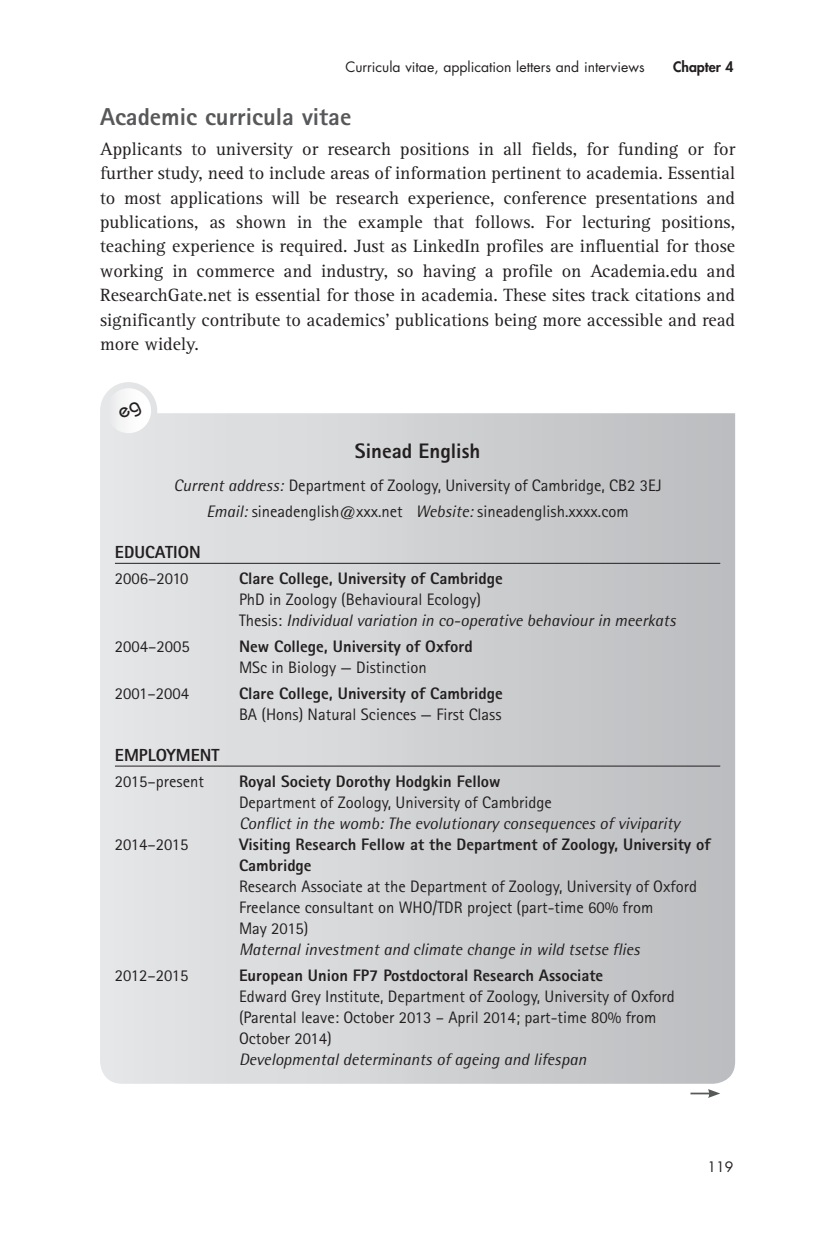
<style>
.page{position:relative;width:840px;height:1235px;background:#fff}
.page>*{position:absolute;margin:0;border:0;box-sizing:border-box;transform-origin:0 0}
.t1{font:800 24.5px "Rotis Sans Serif Std";color:#57585a}
.t2{font:800 21px "Rotis Sans Serif Std";color:#231f20}
.t3{font:18.38px/24.5px "Rotis Serif Std";color:#231f20;text-align:justify}
.t4{font:800 17.5px "Rotis Sans Serif Std";color:#231f20}
.t5{font:16.62px/21px "Rotis Sans Serif Std";color:#231f20}
.t6{font:800 16.62px/21px "Rotis Sans Serif Std";color:#231f20}
.t7{font:italic 16.62px "Rotis Semi Sans Std";color:#231f20}
.t8{font:14px "Futura Std";color:#231f20}
.t9{font:800 14px "Futura Std";color:#231f20}
.s1{font-family:"Rotis Semi Sans Std";font-style:italic}
.s2{font-family:"Rotis Sans Serif Std";font-style:normal}
</style>
<div class="page">
<svg style="left:100px;top:382px;width:635px;height:702px;background:#d2d3d5"></svg>
<div style="left:106px;top:388px;width:45px;height:45px;background:linear-gradient(to right,#e9eaeb,#fff);border-radius:22px"></div>
<hr style="left:115px;top:563px;width:605px;height:1px;background:#231f20">
<hr style="left:115px;top:766px;width:605px;height:1px;background:#231f20">
<hr style="left:690px;top:1092px;width:21px;height:2px;background:#57585a">
<svg style="left:708px;top:1089px;width:12px;height:9px"></svg>
<svg style="left:118px;top:400px;width:25px;height:18px"></svg>
<p class="t8" style="left:345px;top:58px;width:301px">Curricula vitae, application letters and interviews</p>
<p class="t9" style="left:673px;top:58px;width:62px">Chapter 4</p>
<h1 class="t1" style="left:100px;top:101px;width:253px">Academic curricula vitae</h1>
<p class="t3" style="left:100px;top:137px;width:637px">Applicants to university or research positions in all fields, for funding or for further study, need to include areas of information pertinent to academia. Essential to most applications will be research experience, conference presentations and publications, as shown in the example that follows. For lecturing positions, teaching experience is required. Just as LinkedIn profiles are influential for those working in commerce and industry, so having a profile on Academia.edu and ResearchGate.net is essential for those in academia. These sites track citations and significantly contribute to academics’ publications being more accessible and read more widely.</p>
<p class="t2" style="left:355px;top:437px;width:127px">Sinead English</p>
<p class="t5" style="left:174px;top:472px;width:489px;line-height:25.9px;text-align:center"><span class="s1">Current address:</span> Department of Zoology, University of Cambridge, CB2 3EJ<br><span class="s1">Email:</span> sineadenglish@xxx.net <span class="s1">Website:</span> sineadenglish.xxxx.com</p>
<p class="t4" style="left:115px;top:541px;width:87px">EDUCATION</p>
<p class="t5" style="left:115px;top:568px;width:75px">2006–2010</p>
<p class="t6" style="left:239px;top:567px;width:265px">Clare College, University of Cambridge</p>
<p class="t5" style="left:239px;top:589px;width:244px">PhD in Zoology (Behavioural Ecology)</p>
<p class="t7" style="left:239px;top:610px;width:438px"><span class="s2">Thesis:</span> Individual variation in co-operative behaviour in meerkats</p>
<p class="t5" style="left:115px;top:636px;width:76px">2004–2005</p>
<p class="t6" style="left:239px;top:635px;width:235px">New College, University of Oxford</p>
<p class="t5" style="left:239px;top:657px;width:189px">MSc in Biology — Distinction</p>
<p class="t5" style="left:115px;top:682px;width:76px">2001–2004</p>
<p class="t6" style="left:239px;top:682px;width:265px">Clare College, University of Cambridge</p>
<p class="t5" style="left:239px;top:703px;width:264px">BA (Hons) Natural Sciences — First Class</p>
<p class="t4" style="left:115px;top:743px;width:106px">EMPLOYMENT</p>
<p class="t5" style="left:115px;top:770px;width:90px">2015–present</p>
<p class="t6" style="left:239px;top:770px;width:263px">Royal Society Dorothy Hodgkin Fellow</p>
<p class="t5" style="left:239px;top:791px;width:314px">Department of Zoology, University of Cambridge</p>
<p class="t7" style="left:239px;top:813px;width:442px">Conflict in the womb: The evolutionary consequences of viviparity</p>
<p class="t5" style="left:115px;top:833px;width:75px">2014–2015</p>
<p class="t6" style="left:239px;top:833px;width:473px">Visiting Research Fellow at the Department of Zoology, University of<br>Cambridge</p>
<p class="t5" style="left:239px;top:875px;width:459px">Research Associate at the Department of Zoology, University of Oxford<br>Freelance consultant on WHO/TDR project (part-time 60% from<br>May 2015)</p>
<p class="t7" style="left:239px;top:939px;width:402px">Maternal investment and climate change in wild tsetse flies</p>
<p class="t5" style="left:115px;top:964px;width:75px">2012–2015</p>
<p class="t6" style="left:239px;top:964px;width:366px">European Union FP7 Postdoctoral Research Associate</p>
<p class="t5" style="left:239px;top:985px;width:437px">Edward Grey Institute, Department of Zoology, University of Oxford (Parental leave: October 2013 – April 2014; part-time 80% from<br>October 2014)</p>
<p class="t7" style="left:239px;top:1049px;width:349px">Developmental determinants of ageing and lifespan</p>
<p class="t8" style="left:707px;top:1158px;width:27px">119</p>
</div>
